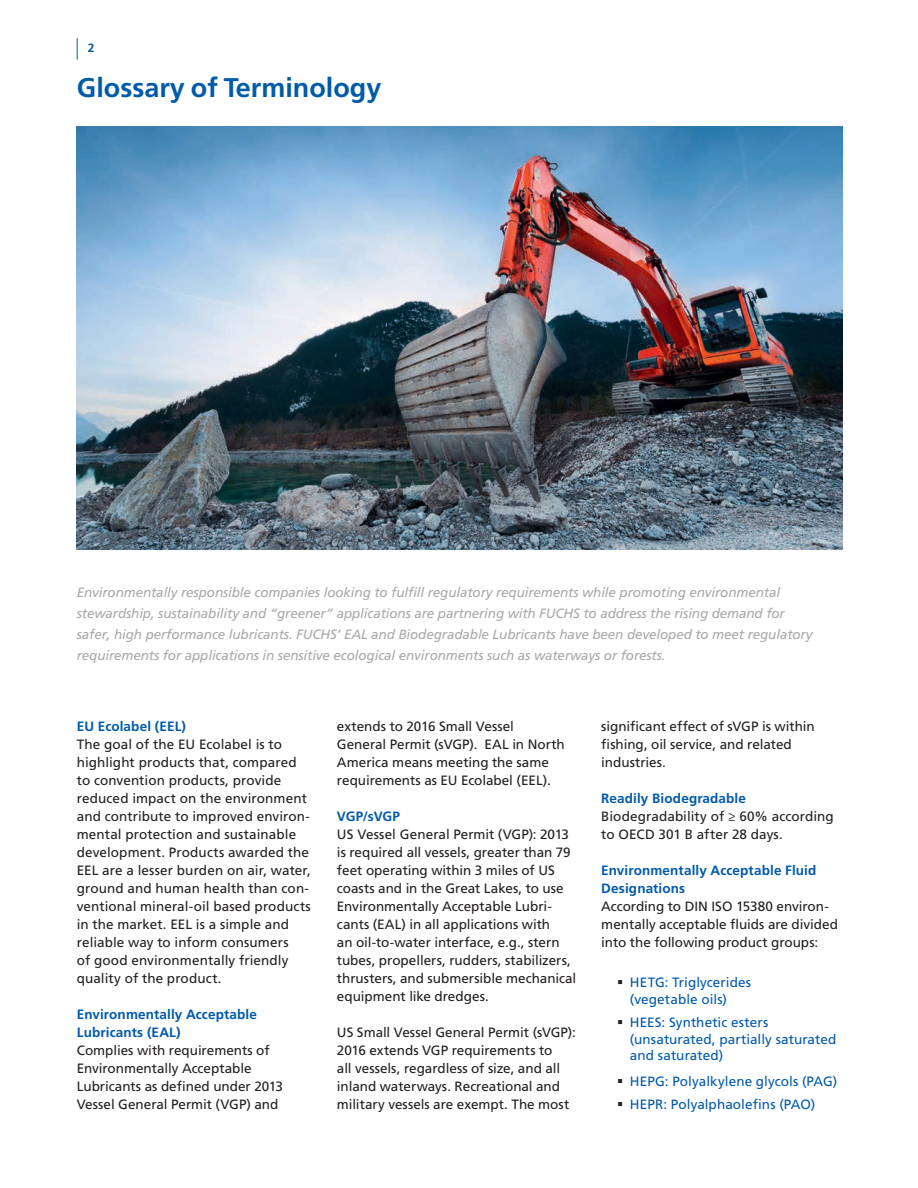
<style>
.page{position:relative;width:918px;height:1188px;background:#fff}
.page>*{position:absolute;margin:0;border:0;box-sizing:border-box;transform-origin:0 0}
.HL_18_24{font:700 27px "Frutiger LT Std";color:#015aaa}
.t1{font:13.5px/18px "Frutiger LT Std";color:#231f20}
.t2{font:italic 13.5px/21px "Frutiger LT Std";letter-spacing:-.01em;color:#a8a9ab}
.Aufzählung_9_12_blau{font:13.5px/16.5px "Frutiger LT Std";letter-spacing:.005em;color:#015aaa}
.t3{font:700 13.5px/18px "Frutiger LT Std";letter-spacing:.01em;color:#015aaa}
.t4{font:700 12px "Frutiger CE";color:#015aaa}
</style>
<div class="page">
<svg style="left:77px;top:38px;width:1px;height:22px"></svg>
<img style="left:77px;top:126px;width:765px;height:424px">
<p class="t4" style="left:88px;top:40px;width:8px">2</p>
<p class="HL_18_24" style="left:77px;top:72px;width:306px">Glossary of Terminology</p>
<p class="t2" style="left:77px;top:582px;width:737px">Environmentally responsible companies looking to fulfill regulatory requirements while promoting environmental stewardship, sustainability and “greener” applications are partnering with FUCHS to address the rising demand for safer, high performance lubricants. FUCHS’ EAL and Biodegradable Lubricants have been developed to meet regulatory requirements for applications in sensitive ecological environments such as waterways or forests.</p>
<p class="t3" style="left:77px;top:717px;width:111px">EU Ecolabel (EEL)</p>
<p class="t1" style="left:77px;top:735px;width:236px">The goal of the EU Ecolabel is to highlight products that, compared to convention products, provide reduced impact on the environment and contribute to improved environ&shy;mental protection and sustainable development. Products awarded the EEL are a lesser burden on air, water, ground and human health than con&shy;ventional mineral-oil based products in the market. EEL is a simple and reliable way to inform consumers</p>
<p class="t1" style="left:77px;top:951px;width:213px">of good environmentally friendly</p>
<p class="t1" style="left:77px;top:969px;width:146px">quality of the product.</p>
<p class="t3" style="left:77px;top:1005px;width:182px">Environmentally Acceptable<br>Lubricants (EAL)</p>
<p class="t1" style="left:77px;top:1041px;width:194px">Complies with requirements of</p>
<p class="t1" style="left:77px;top:1059px;width:208px">Environmentally Acceptable<br>Lubricants as defined under 2013<br>Vessel General Permit (VGP) and</p>
<p class="t1" style="left:337px;top:717px;width:229px">extends to 2016 Small Vessel<br>General Permit (sVGP). EAL in North<br>America means meeting the same requirements as EU Ecolabel (EEL).</p>
<p class="t3" style="left:337px;top:807px;width:65px">VGP/sVGP</p>
<p class="t1" style="left:337px;top:825px;width:241px">US Vessel General Permit (VGP): 2013 is required all vessels, greater than 79 feet operating within 3 miles of US coasts and in the Great Lakes, to use Environmentally Acceptable Lubri&shy;cants (EAL) in all applications with<br>an oil-to-water interface, e.g., stern tubes, propellers, rudders, stabilizers, thrusters, and submersible mechanical equipment like dredges.</p>
<p class="t1" style="left:337px;top:1023px;width:240px">US Small Vessel General Permit (sVGP):<br>2016 extends VGP requirements to<br>all vessels, regardless of size, and all inland waterways. Recreational and military vessels are exempt. The most</p>
<p class="t1" style="left:601px;top:717px;width:215px">significant effect of sVGP is within fishing, oil service, and related</p>
<p class="t1" style="left:601px;top:753px;width:66px">industries.</p>
<p class="t3" style="left:601px;top:789px;width:146px">Readily Biodegradable</p>
<p class="t1" style="left:601px;top:807px;width:234px">Biodegradability of ≥ 60% according to OECD 301 B after 28 days.</p>
<p class="t3" style="left:601px;top:861px;width:217px">Environmentally Acceptable Fluid<br>Designations</p>
<p class="t1" style="left:601px;top:897px;width:238px">According to DIN ISO 15380 environ&shy;mentally acceptable fluids are divided into the following product groups:</p>
<p class="Aufzählung_9_12_blau" style="left:630px;top:975px;width:123px">HETG: Triglycerides</p>
<p class="Aufzählung_9_12_blau" style="left:630px;top:991px;width:98px">(vegetable oils)</p>
<p class="Aufzählung_9_12_blau" style="left:630px;top:1014px;width:140px">HEES: Synthetic esters</p>
<p class="Aufzählung_9_12_blau" style="left:630px;top:1031px;width:208px">(unsaturated, partially saturated and saturated)</p>
<p class="Aufzählung_9_12_blau" style="left:630px;top:1073px;width:209px">HEPG: Polyalkylene glycols (PAG)</p>
<p class="Aufzählung_9_12_blau" style="left:630px;top:1096px;width:187px">HEPR: Polyalphaolefins (PAO)</p>
</div>
